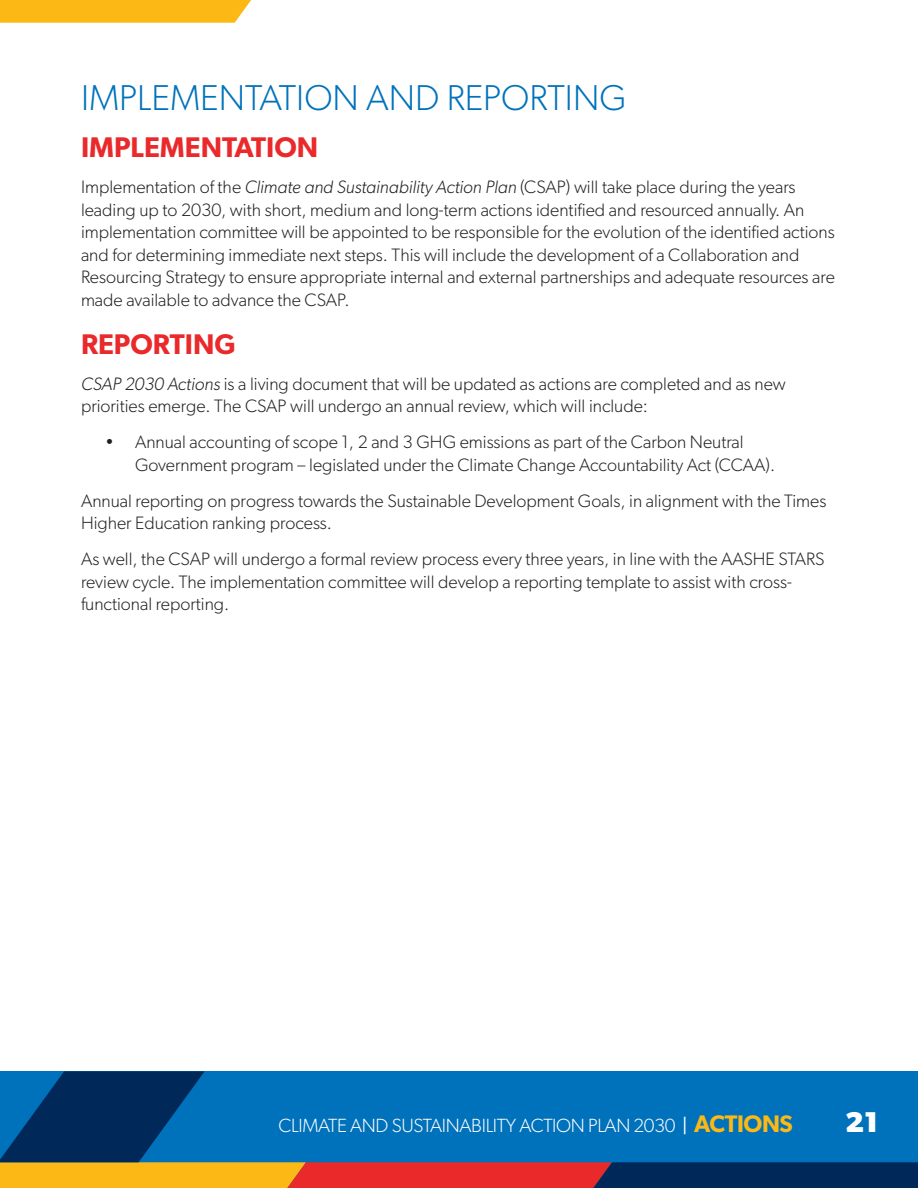
<style>
.page{position:relative;width:918px;height:1188px;background:#fff}
.page>*{position:absolute;margin:0;border:0;box-sizing:border-box;transform-origin:0 0}
.Heading_1{font:300 36px "Gibson";color:#0072bc}
.t1{font:700 28.65px "Gibson";color:#fff}
.Heading_2{font:600 28.5px "Gibson";color:#e9292a}
.t2{font:300 19.2px "Gibson";letter-spacing:-.015em;color:#fff}
.t3{font:300 18px/22.5px "Gibson";color:#231f20}
.s1{font-style:italic}
.s2{font-weight:400}
.s3{font-weight:600;font-size:24px;color:#fcb814}
</style>
<div class="page">
<svg style="left:0;top:1071px;width:918px;height:117px;background:#226392"></svg>
<svg style="left:0;top:0;width:251px;height:23px;background:#fcbb1e"></svg>
<p class="Heading_1" style="left:81px;top:76px;width:547px">IMPLEMENTATION AND REPORTING</p>
<p class="Heading_2" style="left:81px;top:131px;width:239px">IMPLEMENTATION</p>
<p class="t3" style="left:81px;top:176px;width:755px">Implementation of the <span class="s1">Climate and Sustainability Action Plan</span> (CSAP) will take place during the years leading up to 2030, with short, medium and long-term actions identified and resourced annually. An implementation committee will be appointed to be responsible for the evolution of the identified actions and for determining immediate next steps. This will include the development of a Collaboration and Resourcing Strategy to ensure appropriate internal and external partnerships and adequate resources are made available to advance the CSAP.</p>
<p class="Heading_2" style="left:81px;top:327px;width:156px">REPORTING</p>
<p class="t3" style="left:81px;top:372px;width:706px"><span class="s1">CSAP 2030 Actions</span> is a living document that will be updated as actions are completed and as new priorities emerge. The CSAP will undergo an annual review, which will include:</p>
<p class="t3" style="left:135px;top:431px;width:642px;text-indent:-30px">• Annual accounting of scope 1, 2 and 3 GHG emissions as part of the Carbon Neutral<br>Government program – legislated under the Climate Change Accountability Act (CCAA).</p>
<p class="t3" style="left:81px;top:489px;width:747px">Annual reporting on progress towards the Sustainable Development Goals, in alignment with the Times<br>Higher Education ranking process.</p>
<p class="t3" style="left:81px;top:548px;width:745px">As well, the CSAP will undergo a formal review process every three years, in line with the AASHE STARS review cycle. The implementation committee will develop a reporting template to assist with cross&shy;functional reporting.</p>
<p class="t2" style="left:279px;top:1113px;width:516px">CLIMATE AND SUSTAINABILITY ACTION PLAN 2030 <span class="s2">|</span> <span class="s3">ACTIONS</span></p>
<h2 class="t1" style="left:845px;top:1105px;width:34px">21</h2>
</div>
